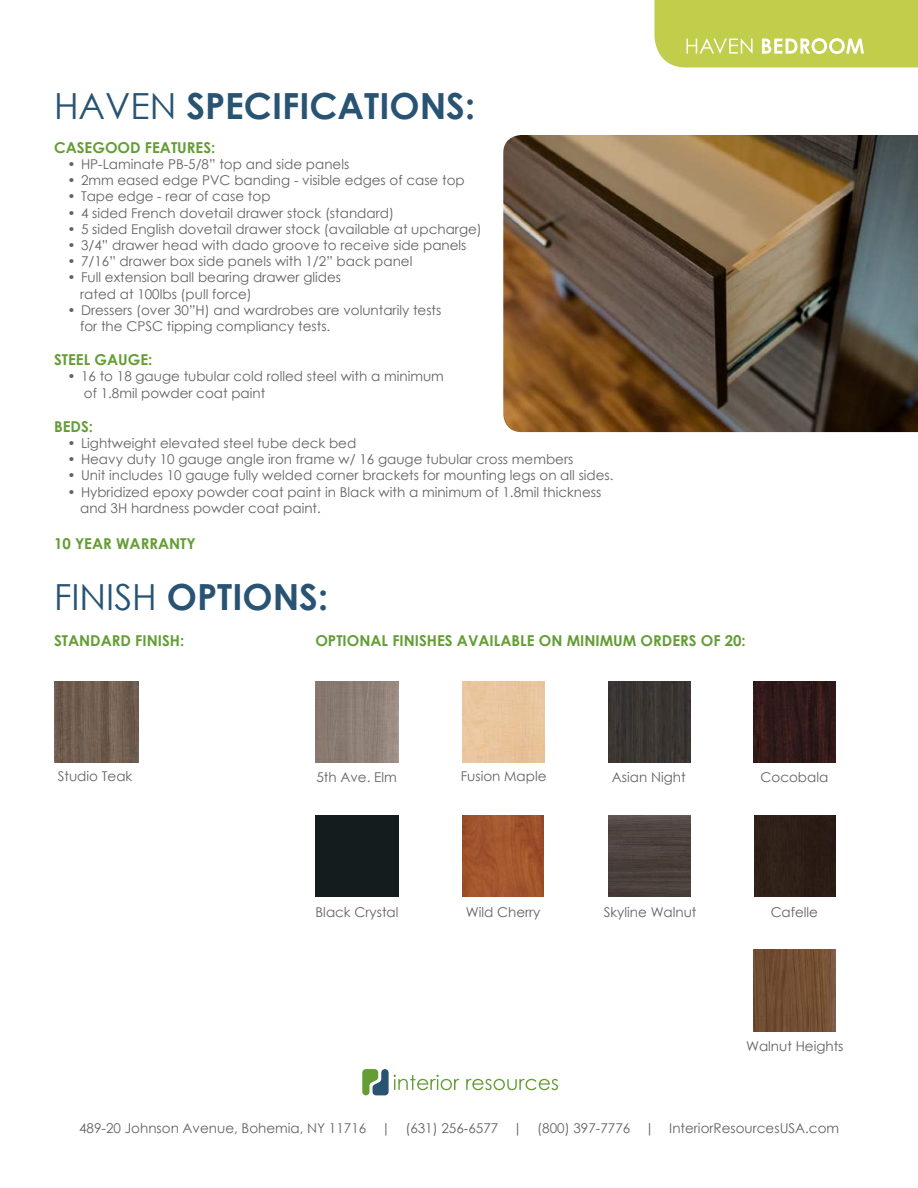
<style>
.page{position:relative;width:918px;height:1188px;background:#fff}
.page>*{position:absolute;margin:0;border:0;box-sizing:border-box;transform-origin:0 0}
.t1{font:700 36px "Century Gothic";color:#285372}
.t2{font:700 15px "Century Gothic";color:#639d34}
.t3{font:13.5px/16.2px "Century Gothic";color:#636366}
.s1{font-weight:400}
</style>
<div class="page">
<svg style="left:362px;top:1069px;width:97px;height:26px"></svg>
<svg style="left:466px;top:1079px;width:92px;height:11px"></svg>
<svg style="left:654px;top:0;width:264px;height:68px;background:#c6d25b"></svg>
<img style="left:503px;top:135px;width:415px;height:297px">
<img style="left:315px;top:681px;width:84px;height:81px">
<div style="left:608px;top:681px;width:83px;height:81px;background:#3a3532"></div>
<img style="left:754px;top:681px;width:82px;height:81px">
<div style="left:754px;top:816px;width:81px;height:81px;background:#2d1e17"></div>
<div style="left:315px;top:816px;width:84px;height:81px;background:#141c1e"></div>
<img style="left:463px;top:816px;width:81px;height:81px">
<img style="left:608px;top:816px;width:83px;height:81px">
<img style="left:754px;top:949px;width:82px;height:82px">
<img style="left:54px;top:681px;width:84px;height:81px">
<h1 class="t1" style="left:54px;top:78px;width:423px"><span class="s1">HAVEN</span> SPECIFICATIONS:</h1>
<p class="t2" style="left:54px;top:136px;width:163px">CASEGOOD FEATURES:</p>
<p class="t3" style="left:68px;top:156px;width:283px">• HP-Laminate PB-5/8” top and side panels</p>
<p class="t3" style="left:68px;top:172px;width:399px">• 2mm eased edge PVC banding - visible edges of case top</p>
<p class="t3" style="left:68px;top:188px;width:205px">• Tape edge - rear of case top</p>
<p class="t3" style="left:68px;top:204px;width:328px">• 4 sided French dovetail drawer stock (standard)</p>
<p class="t3" style="left:68px;top:221px;width:416px">• 5 sided English dovetail drawer stock (available at upcharge)</p>
<p class="t3" style="left:68px;top:237px;width:401px">• 3/4” drawer head with dado groove to receive side panels</p>
<p class="t3" style="left:68px;top:253px;width:346px">• 7/16” drawer box side panels with 1/2” back panel</p>
<p class="t3" style="left:80px;top:269px;width:262px;text-indent:-13px">• Full extension ball bearing drawer glides rated at 100lbs (pull force)</p>
<p class="t3" style="left:80px;top:302px;width:363px;text-indent:-13px">• Dressers (over 30”H) and wardrobes are voluntarily tests for the CPSC tipping compliancy tests.</p>
<p class="t2" style="left:54px;top:348px;width:100px">STEEL GAUGE:</p>
<p class="t3" style="left:84px;top:368px;width:362px;text-indent:-16px">• 16 to 18 gauge tubular cold rolled steel with a minimum of 1.8mil powder coat paint</p>
<p class="t2" style="left:54px;top:415px;width:40px">BEDS:</p>
<p class="t3" style="left:68px;top:435px;width:290px">• Lightweight elevated steel tube deck bed</p>
<p class="t3" style="left:68px;top:451px;width:507px">• Heavy duty 10 gauge angle iron frame w/ 16 gauge tubular cross members</p>
<p class="t3" style="left:68px;top:467px;width:548px">• Unit includes 10 gauge fully welded corner brackets for mounting legs on all sides.</p>
<p class="t3" style="left:80px;top:483px;width:523px;text-indent:-13px">• Hybridized epoxy powder coat paint in Black with a minimum of 1.8mil thickness and 3H hardness powder coat paint.</p>
<p class="t2" style="left:54px;top:532px;width:143px">10 YEAR WARRANTY</p>
<h1 class="t1" style="left:54px;top:570px;width:276px"><span class="s1">FINISH</span> OPTIONS:</h1>
<p class="t2" style="left:54px;top:629px;width:132px">STANDARD FINISH:</p>
<p class="t2" style="left:315px;top:629px;width:432px">OPTIONAL FINISHES AVAILABLE ON MINIMUM ORDERS OF 20:</p>
<p class="t3" style="left:58px;top:768px;width:76px">Studio Teak</p>
<p class="t3" style="left:316px;top:769px;width:82px">5th Ave. Elm</p>
<p class="t3" style="left:461px;top:768px;width:87px">Fusion Maple</p>
<p class="t3" style="left:612px;top:769px;width:75px">Asian Night</p>
<p class="t3" style="left:761px;top:769px;width:69px">Cocobala</p>
<p class="t3" style="left:316px;top:904px;width:84px">Black Crystal</p>
<p class="t3" style="left:466px;top:904px;width:76px">Wild Cherry</p>
<p class="t3" style="left:771px;top:904px;width:49px">Cafelle</p>
<p class="t3" style="left:604px;top:904px;width:94px">Skyline Walnut</p>
<p class="t3" style="left:746px;top:1038px;width:99px">Walnut Heights</p>
<p class="t3" style="left:79px;top:1120px;width:762px">489-20 Johnson Avenue, Bohemia, NY 11716 | (631) 256-6577 | (800) 397-7776 | InteriorResourcesUSA.com</p>
</div>
